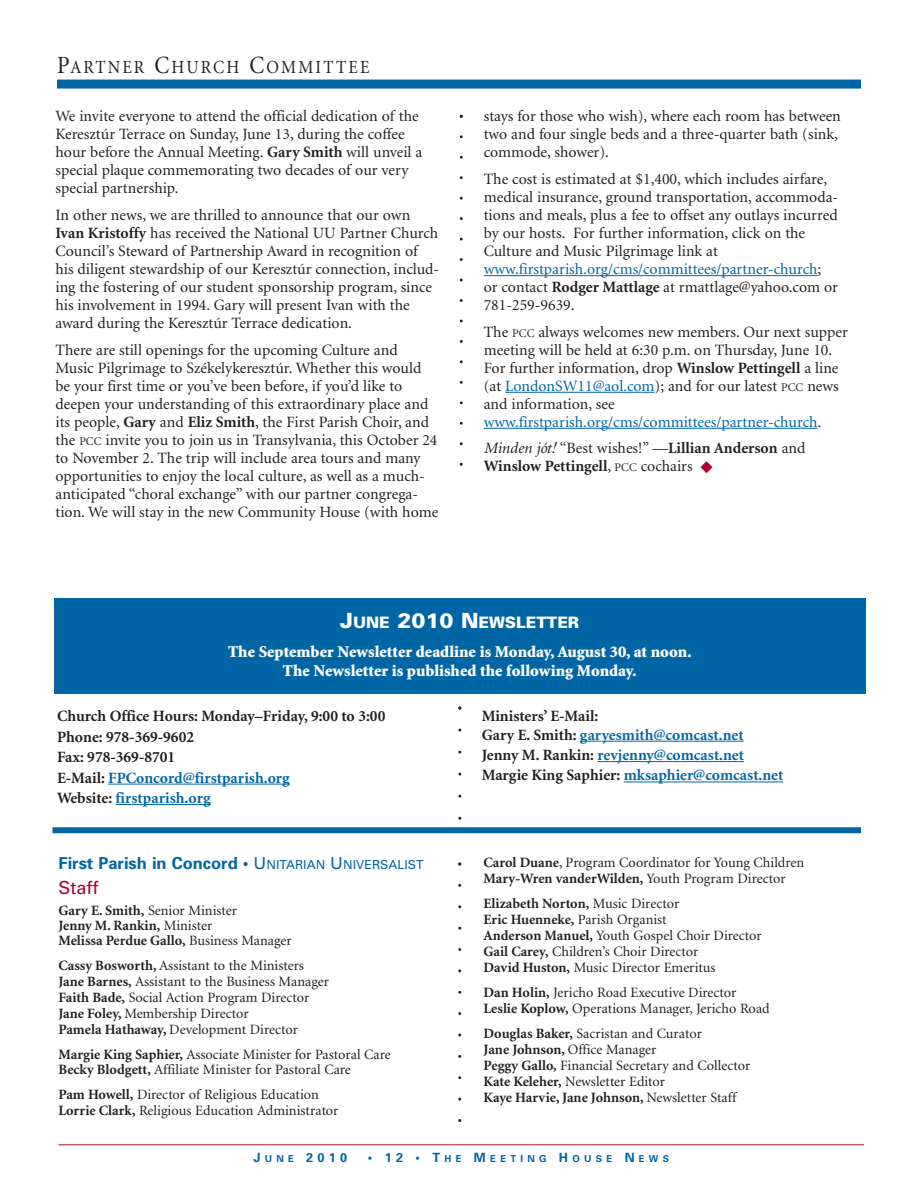
<style>
.page{position:relative;width:918px;height:1188px;background:#fff}
.page>*{position:absolute;margin:0;border:0;box-sizing:border-box;transform-origin:0 0}
.t1{font:18.6px "Minion";letter-spacing:.13em;color:#231f20;scale:.91 1}
.t2{font:18px "Univers";color:#ab0333}
.t3{font:900 16.5px/19.5px "Minion";color:#fff;text-align:center}
.t4{font:700 16.5px "Univers";color:#0065a4}
.t5{font:15.75px/18px "Minion";color:#231f20}
.t6{font:700 15.75px/20.4px "Minion";color:#231f20}
.t7{font:700 15.75px/20.4px "Minion";color:#0065a4}
.t8{font:900 15.75px "Univers";color:#fff}
.t9{font:14.25px/16px "Minion";color:#231f20}
.t10{font:700 14.25px/15px "Minion";color:#231f20}
.t11{font:700 12.75px "Univers";color:#0065a4}
.t12{font:700 9.6px "Univers";letter-spacing:.445em;color:#0065a4}
.s1{font-size:24.75px}
.s2{font-weight:700}
.s3{font-size:11.85px}
.s4{color:#0065a4}
.s5{font-weight:400;font-style:italic}
.s6{font-family:"Janson Text";font-weight:400;font-style:italic}
.s7{font-weight:400}
.s8{font-weight:400;font-size:11.85px}
.s9{color:#ab0333}
.s10{font-size:21px}
.s11{color:#231f20}
.s12{font-weight:400;font-size:12.3px}
.s13{font-size:9.6px}
.s14{font-size:12.75px}
</style>
<div class="page">
<svg style="left:108px;top:784px;width:66px;height:1px"></svg>
<hr style="left:174px;top:784px;width:37px;height:1px;background:#0065a4">
<svg style="left:211px;top:784px;width:33px;height:1px"></svg>
<hr style="left:244px;top:784px;width:32px;height:1px;background:#0065a4">
<svg style="left:276px;top:784px;width:14px;height:1px"></svg>
<svg style="left:116px;top:804px;width:49px;height:1px"></svg>
<hr style="left:165px;top:804px;width:32px;height:1px;background:#0065a4">
<svg style="left:197px;top:804px;width:14px;height:1px"></svg>
<svg style="left:580px;top:741px;width:29px;height:1px"></svg>
<hr style="left:609px;top:741px;width:63px;height:1px;background:#0065a4">
<hr style="left:680px;top:741px;width:58px;height:1px;background:#0065a4">
<svg style="left:597px;top:761px;width:84px;height:1px"></svg>
<hr style="left:681px;top:761px;width:58px;height:1px;background:#0065a4">
<hr style="left:624px;top:782px;width:43px;height:1px;background:#0065a4">
<svg style="left:667px;top:782px;width:53px;height:1px"></svg>
<hr style="left:720px;top:782px;width:58px;height:1px;background:#0065a4">
<svg style="left:458px;top:706px;width:3px;height:114px"></svg>
<hr style="left:58px;top:1144px;width:806px;height:1px;background:#c1585c">
<svg style="left:458px;top:862px;width:3px;height:260px"></svg>
<div style="left:52px;top:827px;width:809px;height:6px;background:#0065a4"></div>
<div style="left:54px;top:598px;width:812px;height:96px;background:#0065a4"></div>
<svg style="left:460px;top:115px;width:3px;height:351px"></svg>
<div style="left:57px;top:80px;width:804px;height:9px;background:#0065a4"></div>
<hr style="left:484px;top:275px;width:32px;height:1px;background:#0065a4">
<svg style="left:515px;top:275px;width:50px;height:1px"></svg>
<hr style="left:565px;top:275px;width:30px;height:1px;background:#0065a4">
<hr style="left:595px;top:275px;width:55px;height:1px;background:#0065a4">
<hr style="left:658px;top:275px;width:40px;height:1px;background:#0065a4">
<hr style="left:704px;top:275px;width:38px;height:1px;background:#0065a4">
<svg style="left:743px;top:275px;width:74px;height:1px"></svg>
<svg style="left:505px;top:392px;width:42px;height:1px"></svg>
<hr style="left:547px;top:392px;width:87px;height:1px;background:#0065a4">
<svg style="left:634px;top:392px;width:21px;height:1px"></svg>
<hr style="left:484px;top:428px;width:32px;height:1px;background:#0065a4">
<svg style="left:515px;top:428px;width:50px;height:1px"></svg>
<hr style="left:565px;top:428px;width:30px;height:1px;background:#0065a4">
<hr style="left:595px;top:428px;width:55px;height:1px;background:#0065a4">
<hr style="left:658px;top:428px;width:40px;height:1px;background:#0065a4">
<hr style="left:704px;top:428px;width:38px;height:1px;background:#0065a4">
<svg style="left:743px;top:428px;width:74px;height:1px"></svg>
<p class="t1" style="left:57px;top:60px;width:345px"><span class="s1">P</span>ARTNER <span class="s1">C</span>HURCH <span class="s1">C</span>OMMITTEE</p>
<p class="t5" style="left:56px;top:109px;width:368px">We invite everyone to attend the official dedication of the Keresztúr Terrace on Sunday, June 13, during the coffee hour before the Annual Meeting. <span class="s2">Gary Smith</span> will unveil a special plaque commemorating two decades of our very special partnership.</p>
<p class="t5" style="left:55px;top:207px;width:385px">In other news, we are thrilled to announce that our own <span class="s2">Ivan Kristoffy</span> has received the National UU Partner Church Council’s Steward of Partnership Award in recognition of his diligent stewardship of our Keresztúr connection, includ&shy;ing the fostering of our student sponsorship program, since his involvement in 1994. Gary will present Ivan with the award during the Keresztúr Terrace dedication.</p>
<p class="t5" style="left:55px;top:342px;width:384px">There are still openings for the upcoming Culture and Music Pilgrimage to Székelykeresztúr. Whether this would be your first time or you’ve been before, if you’d like to deepen your understanding of this extraordinary place and its people, <span class="s2">Gary</span> and <span class="s2">Eliz Smith</span>, the First Parish Choir, and the <span class="s3">PCC</span> invite you to join us in Transylvania, this October 24 to November 2. The trip will include area tours and many opportunities to enjoy the local culture, as well as a much&shy;anticipated “choral exchange” with our partner congrega&shy;tion. We will stay in the new Community House (with home</p>
<p class="t5" style="left:484px;top:109px;width:359px">stays for those who wish), where each room has between two and four single beds and a three-quarter bath (sink, commode, shower).</p>
<p class="t5" style="left:484px;top:171px;width:356px">The cost is estimated at $1,400, which includes airfare, medical insurance, ground transportation, accommoda&shy;tions and meals, plus a fee to offset any outlays incurred by our hosts. For further information, click on the Culture and Music Pilgrimage link at <span class="s4">www.firstparish.org/cms/committees/partner-church</span>; or contact <span class="s2">Rodger Mattlage</span> at rmattlage@yahoo.com or 781-259-9639.</p>
<p class="t5" style="left:484px;top:324px;width:366px">The <span class="s3">PCC</span> always welcomes new members. Our next supper meeting will be held at 6:30 p.m. on Thursday, June 10.<br>For further information, drop <span class="s2">Winslow Pettingell</span> a line (at <span class="s4">LondonSW11@aol.com</span>); and for our latest <span class="s3">PCC</span> news and information, see <span class="s4">www.firstparish.org/cms/committees/partner-church</span>.</p>
<p class="t6" style="left:484px;top:441px;width:323px;line-height:18px"><span class="s5">Minden jó</span><span class="s6">t!</span> <span class="s7">“Best wishes!” —</span>Lillian Anderson <span class="s7">and<br></span>Winslow Pettingell<span class="s7">,</span> <span class="s8">PCC</span> <span class="s7">cochairs</span> <span class="s9">◆</span></p>
<p class="t8" style="left:340px;top:616px;width:241px"><span class="s10">J</span>UNE <span class="s10">2010 N</span>EWSLETTER</p>
<p class="t3" style="left:228px;top:643px;width:465px">The September Newsletter deadline is Monday, August 30, at noon.<br>The Newsletter is published the following Monday.</p>
<p class="t6" style="left:57px;top:707px;width:330px">Church Office Hours: Monday–Friday, 9:00 to 3:00<br>Phone: 978-369-9602<br>Fax: 978-369-8701<br>E-Mail: <span class="s4">FPConcord@firstparish.org<br></span>Website: <span class="s4">firstparish.org</span></p>
<p class="t6" style="left:482px;top:709px;width:263px;line-height:18.1px">Ministers’ E-Mail:<br>Gary E. Smith: <span class="s4">garyesmith@comcast.net</span></p>
<p class="t7" style="left:482px;top:746px;width:303px"><span class="s11">Jenny M. Rankin:</span> revjenny@comcast.net<br><span class="s11">Margie King Saphier:</span> mksaphier@comcast.net</p>
<p class="t4" style="left:58px;top:857px;width:367px">First Parish in Concord • <span class="s7">U</span><span class="s12">NITARIAN</span> <span class="s7">U</span><span class="s12">NIVERSALIST</span></p>
<p class="t2" style="left:58px;top:881px;width:41px">Staff</p>
<p class="t10" style="left:58px;top:904px;width:235px">Gary E. Smith, <span class="s7">Senior Minister<br></span>Jenny M. Rankin, <span class="s7">Minister<br></span>Melissa Perdue Gallo, <span class="s7">Business Manager</span></p>
<p class="t9" style="left:58px;top:958px;width:272px"><span class="s2">Cassy Bosworth,</span> Assistant to the Ministers <span class="s2">Jane Barnes,</span> Assistant to the Business Manager <span class="s2">Faith Bade,</span> Social Action Program Director <span class="s2">Jane Foley,</span> Membership Director<br><span class="s2">Pamela Hathaway,</span> Development Director</p>
<p class="t9" style="left:58px;top:1048px;width:334px;line-height:15px"><span class="s2">Margie King Saphier,</span> Associate Minister for Pastoral Care<br><span class="s2">Becky Blodgett,</span> Affiliate Minister for Pastoral Care</p>
<p class="t9" style="left:58px;top:1087px;width:281px"><span class="s2">Pam Howell,</span> Director of Religious Education<br><span class="s2">Lorrie Clark,</span> Religious Education Administrator</p>
<p class="t9" style="left:484px;top:856px;width:322px"><span class="s2">Carol Duane</span>, Program Coordinator for Young Children<br><span class="s2">Mary-Wren vanderWilden,</span> Youth Program Director</p>
<p class="t9" style="left:484px;top:897px;width:280px"><span class="s2">Elizabeth Norton,</span> Music Director<br><span class="s2">Eric Huenneke,</span> Parish Organist<br><span class="s2">Anderson Manuel,</span> Youth Gospel Choir Director <span class="s2">Gail Carey,</span> Children’s Choir Director<br><span class="s2">David Huston,</span> Music Director Emeritus</p>
<p class="t9" style="left:484px;top:986px;width:288px"><span class="s2">Dan Holin,</span> Jericho Road Executive Director<br><span class="s2">Leslie Koplow,</span> Operations Manager, Jericho Road</p>
<p class="t9" style="left:484px;top:1027px;width:268px"><span class="s2">Douglas Baker,</span> Sacristan and Curator<br><span class="s2">Jane Johnson,</span> Office Manager<br><span class="s2">Peggy Gallo,</span> Financial Secretary and Collector <span class="s2">Kate Keleher,</span> Newsletter Editor<br><span class="s2">Kaye Harvie, Jane Johnson,</span> Newsletter Staff</p>
<p class="t11" style="left:253px;top:1152px;width:96px">J<span class="s13">UNE</span> 2010</p>
<p class="t12" style="left:368px;top:1155px;width:303px"><span class="s14">• 12 • T</span>HE <span class="s14">M</span>EETING <span class="s14">H</span>OUSE <span class="s14">N</span>EWS</p>
</div>
